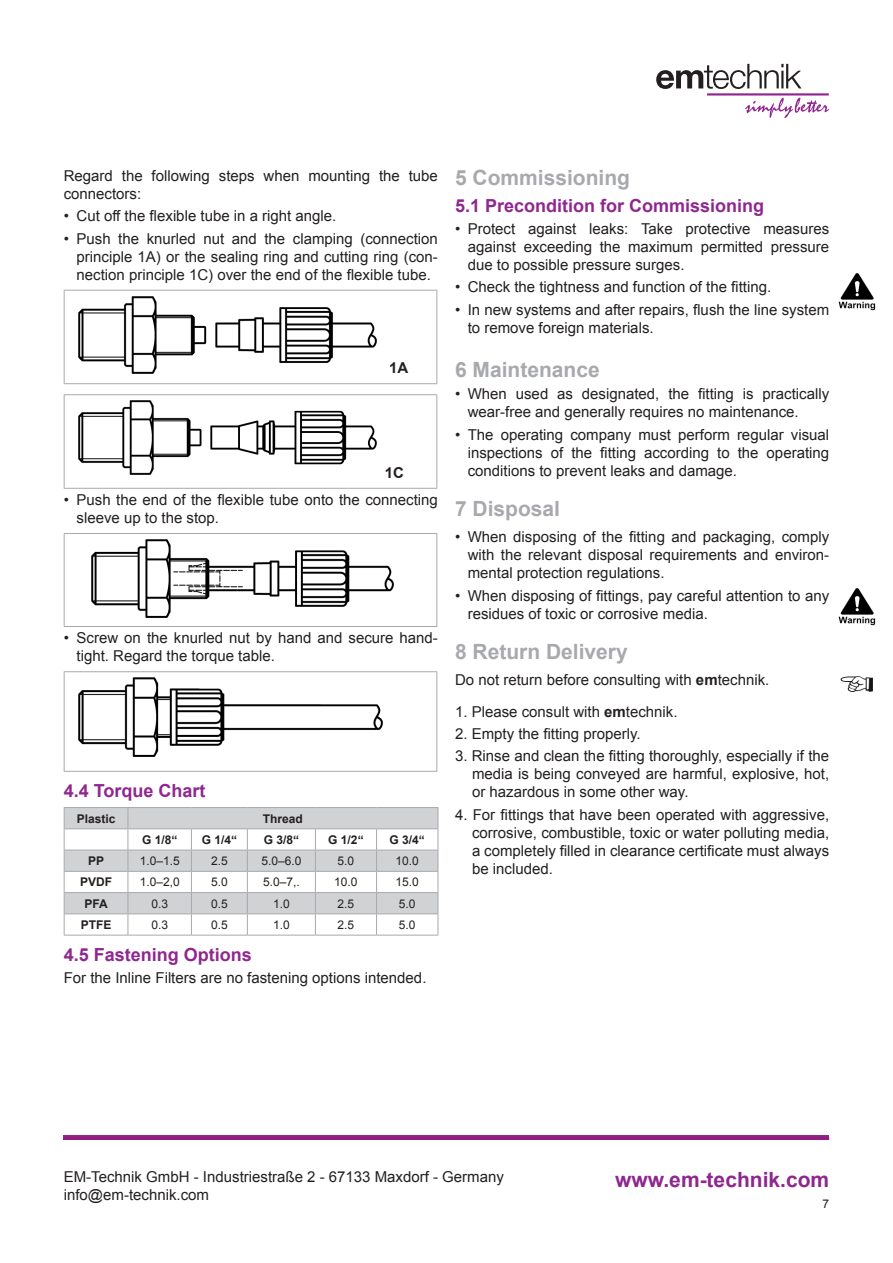
<style>
.page{position:relative;width:893px;height:1263px;background:#fff}
.page>*{position:absolute;margin:0;border:0;box-sizing:border-box;transform-origin:0 0}
.Fließtext_Überschrif{font:700 21px "Arial";color:#a8a9ad}
.t1{font:700 21px "Arial";color:#8e278e}
.Fließtext_ZÜ{font:700 21px "Arial";color:#a8a9ad}
.Fließtext_ZÜ-2{font:700 18px "Arial";color:#8f278f}
.Fließtext_Nummerieru{font:15px/18px "Arial";color:#231f20}
.Fließtext{font:15px/18px "Arial";color:#231f20}
.Fließtext-2{font:700 15px "Arial";color:#231f20}
.Fließtext_fett{font:700 15px "Arial";color:#231f20}
.Tabelle{font:12px "Arial";color:#231f20}
.Tabelle-2{font:700 12px "Arial";color:#231f20}
.s1{font-weight:700}
</style>
<div class="page">
<svg style="left:656px;top:64px;width:173px;height:54px"></svg>
<div style="left:64px;top:1135px;width:765px;height:5px;background:#8f278f"></div>
<hr style="left:64px;top:1137px;width:765px;height:3px;background:#941c81">
<hr style="left:64px;top:290px;width:373px;height:1px;background:#a8a9ad">
<hr style="left:64px;top:291px;width:1px;height:92px;background:#a8a9ad">
<hr style="left:436px;top:291px;width:1px;height:92px;background:#a8a9ad">
<hr style="left:64px;top:383px;width:373px;height:1px;background:#a8a9ad">
<img style="left:79px;top:296px;width:297px;height:77px">
<hr style="left:64px;top:394px;width:373px;height:1px;background:#a8a9ad">
<hr style="left:64px;top:395px;width:1px;height:93px;background:#a8a9ad">
<hr style="left:436px;top:395px;width:1px;height:93px;background:#a8a9ad">
<hr style="left:64px;top:488px;width:373px;height:1px;background:#a8a9ad">
<img style="left:79px;top:401px;width:297px;height:74px">
<hr style="left:64px;top:533px;width:373px;height:1px;background:#a8a9ad">
<hr style="left:64px;top:534px;width:1px;height:92px;background:#a8a9ad">
<hr style="left:436px;top:534px;width:1px;height:92px;background:#a8a9ad">
<hr style="left:64px;top:626px;width:373px;height:1px;background:#a8a9ad">
<img style="left:92px;top:539px;width:302px;height:79px">
<hr style="left:64px;top:671px;width:373px;height:1px;background:#a8a9ad">
<hr style="left:64px;top:672px;width:1px;height:99px;background:#a8a9ad">
<hr style="left:436px;top:672px;width:1px;height:99px;background:#a8a9ad">
<hr style="left:64px;top:771px;width:373px;height:1px;background:#a8a9ad">
<img style="left:79px;top:678px;width:304px;height:78px">
<svg style="left:64px;top:807px;width:375px;height:128px"></svg>
<hr style="left:64px;top:935px;width:64px;height:1px;background:#a8a9ad">
<hr style="left:128px;top:935px;width:63px;height:1px;background:#a8a9ad">
<hr style="left:191px;top:935px;width:56px;height:1px;background:#a8a9ad">
<hr style="left:247px;top:935px;width:68px;height:1px;background:#a8a9ad">
<hr style="left:315px;top:935px;width:62px;height:1px;background:#a8a9ad">
<hr style="left:377px;top:935px;width:61px;height:1px;background:#a8a9ad">
<img style="left:838px;top:588px;width:38px;height:37px">
<img style="left:838px;top:273px;width:38px;height:37px">
<img style="left:840px;top:676px;width:33px;height:16px">
<p class="Fließtext" style="left:64px;top:167px;width:376px">Regard the following steps when mounting the tube connectors:</p>
<p class="Fließtext_Nummerieru" style="left:64px;top:207px;width:274px">• Cut off the flexible tube in a right angle.</p>
<p class="Fließtext_Nummerieru" style="left:77px;top:229px;width:363px;text-align:justify;text-indent:-13px">• Push the knurled nut and the clamping (connection principle 1A) or the sealing ring and cutting ring (con&shy;nection principle 1C) over the end of the flexible tube.</p>
<p class="Fließtext-2" style="left:389px;top:358px;width:21px">1A</p>
<p class="Fließtext_fett" style="left:385px;top:462px;width:21px">1C</p>
<p class="Fließtext_Nummerieru" style="left:77px;top:491px;width:363px;text-indent:-13px">• Push the end of the flexible tube onto the connecting sleeve up to the stop.</p>
<p class="Fließtext_Nummerieru" style="left:77px;top:629px;width:363px;text-indent:-13px">• Screw on the knurled nut by hand and secure hand&shy;tight. Regard the torque table.</p>
<p class="Fließtext_ZÜ-2" style="left:64px;top:779px;width:143px">4.4 Torque Chart</p>
<p class="Tabelle-2" style="left:77px;top:810px;width:40px">Plastic</p>
<p class="Tabelle-2" style="left:263px;top:810px;width:42px">Thread</p>
<p class="Tabelle-2" style="left:142px;top:831px;width:37px">G 1/8“</p>
<p class="Tabelle-2" style="left:202px;top:831px;width:37px">G 1/4“</p>
<p class="Tabelle-2" style="left:264px;top:831px;width:37px">G 3/8“</p>
<p class="Tabelle-2" style="left:328px;top:831px;width:37px">G 1/2“</p>
<p class="Tabelle-2" style="left:390px;top:831px;width:37px">G 3/4“</p>
<p class="Tabelle-2" style="left:88px;top:853px;width:18px">PP</p>
<p class="Tabelle" style="left:140px;top:853px;width:42px">1.0–1.5</p>
<p class="Tabelle" style="left:211px;top:853px;width:18px">2.5</p>
<p class="Tabelle" style="left:261px;top:853px;width:42px">5.0–6.0</p>
<p class="Tabelle" style="left:338px;top:853px;width:18px">5.0</p>
<p class="Tabelle" style="left:396px;top:853px;width:25px">10.0</p>
<p class="Tabelle-2" style="left:80px;top:874px;width:34px">PVDF</p>
<p class="Tabelle" style="left:140px;top:874px;width:42px">1.0–2,0</p>
<p class="Tabelle" style="left:211px;top:874px;width:18px">5.0</p>
<p class="Tabelle" style="left:263px;top:874px;width:38px">5.0–7,.</p>
<p class="Tabelle" style="left:334px;top:874px;width:25px">10.0</p>
<p class="Tabelle" style="left:396px;top:874px;width:25px">15.0</p>
<p class="Tabelle-2" style="left:85px;top:895px;width:25px">PFA</p>
<p class="Tabelle" style="left:151px;top:895px;width:18px">0.3</p>
<p class="Tabelle" style="left:211px;top:895px;width:18px">0.5</p>
<p class="Tabelle" style="left:273px;top:895px;width:18px">1.0</p>
<p class="Tabelle" style="left:338px;top:895px;width:18px">2.5</p>
<p class="Tabelle" style="left:399px;top:895px;width:18px">5.0</p>
<p class="Tabelle-2" style="left:81px;top:917px;width:32px">PTFE</p>
<p class="Tabelle" style="left:151px;top:917px;width:18px">0.3</p>
<p class="Tabelle" style="left:211px;top:917px;width:18px">0.5</p>
<p class="Tabelle" style="left:273px;top:917px;width:18px">1.0</p>
<p class="Tabelle" style="left:338px;top:917px;width:18px">2.5</p>
<p class="Tabelle" style="left:399px;top:917px;width:18px">5.0</p>
<p class="Fließtext_ZÜ-2" style="left:64px;top:942px;width:190px">4.5 Fastening Options</p>
<p class="Fließtext" style="left:64px;top:969px;width:364px">For the Inline Filters are no fastening options intended.</p>
<p class="Fließtext_Überschrif" style="left:455px;top:164px;width:177px">5 Commissioning</p>
<p class="Fließtext_ZÜ-2" style="left:455px;top:194px;width:311px">5.1 Precondition for Commissioning</p>
<p class="Fließtext_Nummerieru" style="left:468px;top:220px;width:363px;text-align:justify;text-indent:-13px">• Protect against leaks: Take protective measures against exceeding the maximum permitted pressure due to possible pressure surges.</p>
<p class="Fließtext_Nummerieru" style="left:455px;top:278px;width:318px">• Check the tightness and function of the fitting.</p>
<p class="Fließtext_Nummerieru" style="left:468px;top:301px;width:363px;text-indent:-13px">• In new systems and after repairs, flush the line system to remove foreign materials.</p>
<p class="Fließtext_ZÜ" style="left:455px;top:356px;width:146px">6 Maintenance</p>
<p class="Fließtext_Nummerieru" style="left:468px;top:385px;width:363px;text-indent:-13px">• When used as designated, the fitting is practically wear-free and generally requires no maintenance.</p>
<p class="Fließtext_Nummerieru" style="left:468px;top:426px;width:363px;text-align:justify;text-indent:-13px">• The operating company must perform regular visual inspections of the fitting according to the operating conditions to prevent leaks and damage.</p>
<p class="Fließtext_Überschrif" style="left:455px;top:495px;width:107px">7 Disposal</p>
<p class="Fließtext_Nummerieru" style="left:468px;top:528px;width:363px;text-align:justify;text-indent:-13px">• When disposing of the fitting and packaging, comply with the relevant disposal requirements and environ&shy;mental protection regulations.</p>
<p class="Fließtext_Nummerieru" style="left:468px;top:587px;width:363px;text-indent:-13px">• When disposing of fittings, pay careful attention to any residues of toxic or corrosive media.</p>
<p class="Fließtext_Überschrif" style="left:455px;top:638px;width:174px">8 Return Delivery</p>
<p class="Fließtext" style="left:455px;top:671px;width:316px">Do not return before consulting with <span class="s1">em</span>technik.</p>
<p class="Fließtext_Nummerieru" style="left:455px;top:703px;width:224px">1. Please consult with <span class="s1">em</span>technik.</p>
<p class="Fließtext_Nummerieru" style="left:455px;top:725px;width:187px">2. Empty the fitting properly.</p>
<p class="Fließtext_Nummerieru" style="left:472px;top:747px;width:359px;text-align:justify;text-indent:-17px">3. Rinse and clean the fitting thoroughly, especially if the media is being conveyed are harmful, explosive, hot, or hazardous in some other way.</p>
<p class="Fließtext_Nummerieru" style="left:472px;top:805px;width:359px;text-align:justify;text-indent:-17px">4. For fittings that have been operated with aggressive, corrosive, combustible, toxic or water polluting media, a completely filled in clearance certificate must always be included.</p>
<p class="Fließtext_Nummerieru" style="left:64px;top:1168px;width:442px">EM-Technik GmbH - Industriestraße 2 - 67133 Maxdorf - Germany info@em-technik.com</p>
<h1 class="t1" style="left:615px;top:1165px;width:215px">www.em-technik.com</h1>
<p class="Tabelle" style="left:822px;top:1196px;width:8px">7</p>
</div>
